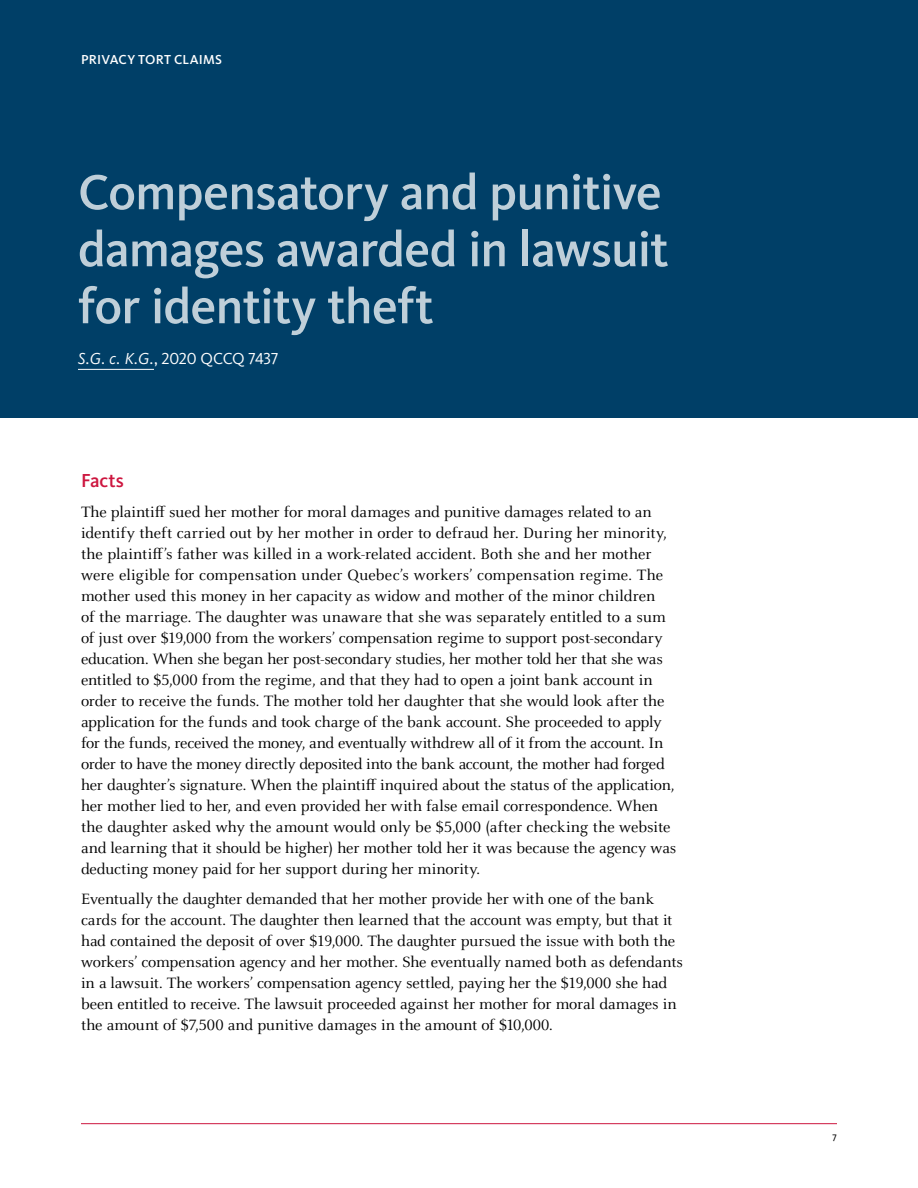
<style>
.page{position:relative;width:918px;height:1188px;background:#fff}
.page>*{position:absolute;margin:0;border:0;box-sizing:border-box;transform-origin:0 0}
.t1{font:500 51px/57px "Kievit Pro";letter-spacing:-.02em;color:#bfcfd9}
.t2{font:500 19.5px "Kievit Pro";color:#cd163f}
.Body{font:16.5px/21px "Celeste OT";letter-spacing:-.01em;color:#000}
.Author{font:16.5px "Kievit Pro";letter-spacing:-.015em;color:#fff}
.Chapter__Following_O{font:500 13.5px "Kievit Pro";letter-spacing:.015em;color:#fff}
.t3{font:9.75px "Kievit Pro";color:#000}
.s1{font-style:italic}
</style>
<div class="page">
<div style="left:0;top:0;width:918px;height:418px;background:#003f67"></div>
<hr style="left:81px;top:1123px;width:756px;height:1px;background:#cd163f">
<hr style="left:78px;top:369px;width:76px;height:1px;background:#fff">
<p class="Chapter__Following_O" style="left:81px;top:52px;width:143px">PRIVACY TORT CLAIMS</p>
<p class="t1" style="left:78px;top:163px;width:592px">Compensatory and punitive damages awarded in lawsuit for identity theft</p>
<p class="Author" style="left:78px;top:349px;width:202px"><span class="s1">S.G. c. K.G.</span>, 2020 QCCQ 7437</p>
<p class="t2" style="left:81px;top:469px;width:44px">Facts</p>
<p class="Body" style="left:81px;top:501px;width:597px">The plaintiff sued her mother for moral damages and punitive damages related to an identify theft carried out by her mother in order to defraud her. During her minority, the plaintiff’s father was killed in a work-related accident. Both she and her mother were eligible for compensation under Quebec’s workers’ compensation regime. The mother used this money in her capacity as widow and mother of the minor children<br>of the marriage. The daughter was unaware that she was separately entitled to a sum of just over $19,000 from the workers’ compensation regime to support post-secondary education. When she began her post-secondary studies, her mother told her that she was entitled to $5,000 from the regime, and that they had to open a joint bank account in order to receive the funds. The mother told her daughter that she would look after the application for the funds and took charge of the bank account. She proceeded to apply for the funds, received the money, and eventually withdrew all of it from the account. In order to have the money directly deposited into the bank account, the mother had forged her daughter’s signature. When the plaintiff inquired about the status of the application, her mother lied to her, and even provided her with false email correspondence. When the daughter asked why the amount would only be $5,000 (after checking the website and learning that it should be higher) her mother told her it was because the agency was deducting money paid for her support during her minority.</p>
<p class="Body" style="left:81px;top:888px;width:604px">Eventually the daughter demanded that her mother provide her with one of the bank cards for the account. The daughter then learned that the account was empty, but that it had contained the deposit of over $19,000. The daughter pursued the issue with both the workers’ compensation agency and her mother. She eventually named both as defendants in a lawsuit. The workers’ compensation agency settled, paying her the $19,000 she had been entitled to receive. The lawsuit proceeded against her mother for moral damages in the amount of $7,500 and punitive damages in the amount of $10,000.</p>
<p class="t3" style="left:833px;top:1132px;width:6px">7</p>
</div>
